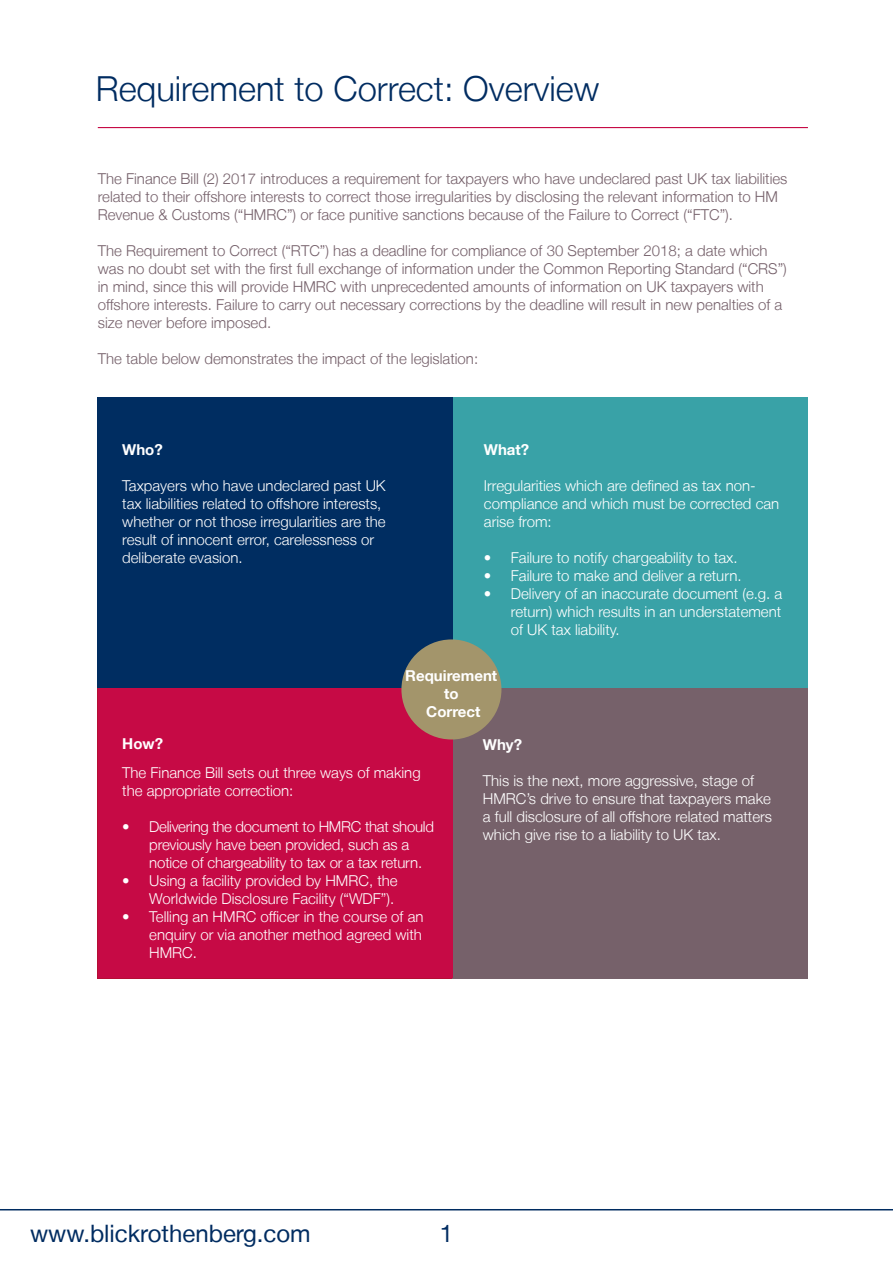
<style>
.page{position:relative;width:893px;height:1263px;background:#fff}
.page>*{position:absolute;margin:0;border:0;box-sizing:border-box;transform-origin:0 0}
.t1{font:300 34.5px "Helvetica Neue LT";color:#002c61}
.t2{font:24px "Helvetica Neue LT";color:#002c61}
.t3{font:300 15px/18px "Helvetica Neue LT";color:#fff}
.t4{font:300 15px/18px "Helvetica Neue LT";color:#75606a}
.t5{font:700 15px "Helvetica Neue LT";color:#fff}
</style>
<div class="page">
<hr style="left:0;top:1209px;width:893px;height:1px;background:#002c61">
<hr style="left:98px;top:127px;width:710px;height:1px;background:#c60a45">
<div style="left:453px;top:398px;width:355px;height:290px;background:#39a2a7"></div>
<div style="left:453px;top:688px;width:355px;height:290px;background:#76616a"></div>
<div style="left:97px;top:398px;width:356px;height:290px;background:#002d61"></div>
<div style="left:98px;top:689px;width:354px;height:289px;background:#c60a45"></div>
<div style="left:401px;top:639px;width:100px;height:100px;background:#a3956b;border-radius:50%"></div>
<p class="t1" style="left:96px;top:68px;width:505px">Requirement to Correct: Overview</p>
<p class="t4" style="left:98px;top:169px;width:691px">The Finance Bill (2) 2017 introduces a requirement for taxpayers who have undeclared past UK tax liabilities related to their offshore interests to correct those irregularities by disclosing the relevant information to HM<br>Revenue &amp; Customs (“HMRC”) or face punitive sanctions because of the Failure to Correct (“FTC”).</p>
<p class="t4" style="left:98px;top:241px;width:691px">The Requirement to Correct (“RTC”) has a deadline for compliance of 30 September 2018; a date which was no doubt set with the first full exchange of information under the Common Reporting Standard (“CRS”) in mind, since this will provide HMRC with unprecedented amounts of information on UK taxpayers with offshore interests. Failure to carry out necessary corrections by the deadline will result in new penalties of a size never before imposed.</p>
<p class="t4" style="left:98px;top:349px;width:382px">The table below demonstrates the impact of the legislation:</p>
<p class="t5" style="left:122px;top:440px;width:42px">Who?</p>
<p class="t3" style="left:122px;top:476px;width:265px">Taxpayers who have undeclared past UK tax liabilities related to offshore interests, whether or not those irregularities are the result of innocent error, carelessness or deliberate evasion.</p>
<p class="t5" style="left:484px;top:440px;width:47px">What?</p>
<p class="t3" style="left:484px;top:476px;width:297px">Irregularities which are defined as tax non&shy;compliance and which must be corrected can arise from:</p>
<p class="t3" style="left:484px;top:548px;width:255px">• Failure to notify chargeability to tax.</p>
<p class="t3" style="left:484px;top:566px;width:259px">• Failure to make and deliver a return.</p>
<p class="t3" style="left:511px;top:584px;width:273px;text-align:justify;text-indent:-27px">• Delivery of an inaccurate document (e.g. a return) which results in an understatement of UK tax liability.</p>
<p class="t5" style="left:405px;top:667px;width:93px">Requirement</p>
<p class="t5" style="left:444px;top:685px;width:16px">to</p>
<p class="t5" style="left:426px;top:703px;width:56px">Correct</p>
<p class="t5" style="left:122px;top:734px;width:42px">How?</p>
<p class="t3" style="left:122px;top:763px;width:300px">The Finance Bill sets out three ways of making the appropriate correction:</p>
<p class="t3" style="left:149px;top:817px;width:286px;text-indent:-27px">• Delivering the document to HMRC that should previously have been provided, such as a notice of chargeability to tax or a tax return.</p>
<p class="t3" style="left:122px;top:871px;width:277px;text-align:right">• Using a facility provided by HMRC, the<br>Worldwide Disclosure Facility (“WDF”).</p>
<p class="t3" style="left:149px;top:907px;width:276px;text-align:justify;text-indent:-27px">• Telling an HMRC officer in the course of an enquiry or via another method agreed with HMRC.</p>
<p class="t5" style="left:483px;top:735px;width:41px">Why?</p>
<p class="t3" style="left:483px;top:771px;width:291px">This is the next, more aggressive, stage of HMRC’s drive to ensure that taxpayers make a full disclosure of all offshore related matters which give rise to a liability to UK tax.</p>
<h2 class="t2" style="left:30px;top:1219px;width:282px">www.blickrothenberg.com</h2>
<p class="t2" style="left:440px;top:1219px;width:15px">1</p>
</div>
